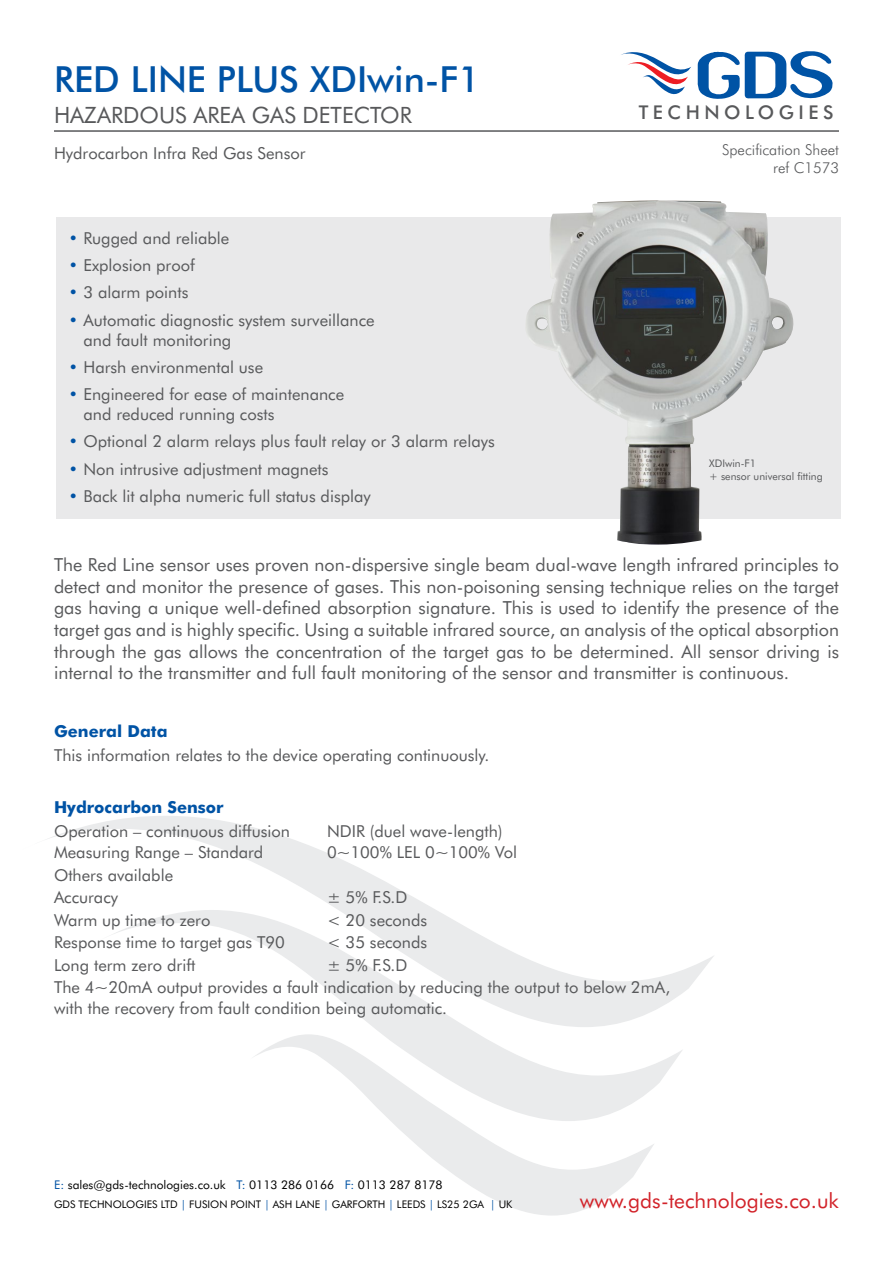
<style>
.page{position:relative;width:893px;height:1263px;background:#fff}
.page>*{position:absolute;margin:0;border:0;box-sizing:border-box;transform-origin:0 0}
.t1{font:500 36px "Futura BT";color:#0053a5}
.t2{font:22.5px "Futura BT";color:#58595b}
.t3{font:21px "Futura BT";color:#d2232a}
.t4{font:500 18.9px "Futura BT";letter-spacing:.24em;color:#58595b}
.t5{font:18px/21.6px "Futura BT";color:#58595b;text-align:justify}
.t6{font:16.5px/19.8px "Futura BT";color:#58595b}
.t7{font:700 16.5px "Futura BT";color:#0053a5}
.t8{font:300 15px/18px "Futura BT";color:#58595b;text-align:right}
.t9{font:12px "Futura BT";color:#000}
.t10{font:10.5px "Futura BT";color:#000}
.t11{font:10.5px/12.6px "Futura BT";color:#58595b}
.s1{color:#0053a5}
</style>
<div class="page">
<div style="left:56px;top:217px;width:785px;height:302px;background:#e9e9ea"></div>
<svg style="left:48px;top:816px;width:666px;height:177px"></svg>
<svg style="left:93px;top:910px;width:590px;height:176px"></svg>
<svg style="left:250px;top:1034px;width:405px;height:181px"></svg>
<svg style="left:697px;top:51px;width:136px;height:48px"></svg>
<svg style="left:621px;top:52px;width:70px;height:43px"></svg>
<hr style="left:54px;top:130px;width:785px;height:2px;background:#58595b">
<img style="left:526px;top:200px;width:268px;height:345px">
<h1 class="t1" style="left:54px;top:58px;width:428px">RED LINE PLUS XDIWIN-F1</h1>
<h2 class="t2" style="left:54px;top:101px;width:359px">HAZARDOUS AREA GAS DETECTOR</h2>
<p class="t6" style="left:54px;top:143px;width:253px">Hydrocarbon Infra Red Gas Sensor</p>
<p class="t6" style="left:68px;top:228px;width:162px"><span class="s1">•</span> Rugged and reliable</p>
<p class="t6" style="left:68px;top:255px;width:128px"><span class="s1">•</span> Explosion proof</p>
<p class="t6" style="left:68px;top:282px;width:122px"><span class="s1">•</span> 3 alarm points</p>
<p class="t6" style="left:83px;top:310px;width:293px;text-indent:-15px"><span class="s1">•</span> Automatic diagnostic system surveillance and fault monitoring</p>
<p class="t6" style="left:68px;top:357px;width:196px"><span class="s1">•</span> Harsh environmental use</p>
<p class="t6" style="left:83px;top:384px;width:262px;text-indent:-15px"><span class="s1">•</span> Engineered for ease of maintenance and reduced running costs</p>
<p class="t6" style="left:68px;top:431px;width:428px"><span class="s1">•</span> Optional 2 alarm relays plus fault relay or 3 alarm relays</p>
<p class="t6" style="left:68px;top:459px;width:262px"><span class="s1">•</span> Non intrusive adjustment magnets</p>
<p class="t6" style="left:68px;top:486px;width:304px"><span class="s1">•</span> Back lit alpha numeric full status display</p>
<p class="t4" style="left:639px;top:101px;width:196px">TECHNOLOGIES</p>
<p class="t8" style="left:722px;top:140px;width:118px">Specification Sheet ref C1573</p>
<p class="t11" style="left:709px;top:457px;width:115px">XDIwin-F1<br>+ sensor universal fitting</p>
<p class="t5" style="left:54px;top:554px;width:787px">The Red Line sensor uses proven non-dispersive single beam dual-wave length infrared principles to detect and monitor the presence of gases. This non-poisoning sensing technique relies on the target gas having a unique well-defined absorption signature. This is used to identify the presence of the target gas and is highly specific. Using a suitable infrared source, an analysis of the optical absorption through the gas allows the concentration of the target gas to be determined. All sensor driving is internal to the transmitter and full fault monitoring of the sensor and transmitter is continuous.</p>
<p class="t7" style="left:54px;top:721px;width:115px">General Data</p>
<p class="t6" style="left:54px;top:745px;width:437px">This information relates to the device operating continuously.</p>
<p class="t7" style="left:54px;top:797px;width:171px">Hydrocarbon Sensor</p>
<p class="t6" style="left:54px;top:821px;width:238px">Operation – continuous diffusion</p>
<p class="t6" style="left:327px;top:821px;width:177px">NDIR (duel wave-length)</p>
<p class="t6" style="left:54px;top:842px;width:211px">Measuring Range – Standard</p>
<p class="t6" style="left:327px;top:842px;width:192px">0~100% LEL 0~100% Vol</p>
<p class="t6" style="left:54px;top:863px;width:121px;line-height:22.5px">Others available<br>Accuracy</p>
<p class="t6" style="left:327px;top:887px;width:82px">± 5% F.S.D</p>
<p class="t6" style="left:54px;top:910px;width:158px">Warm up time to zero</p>
<p class="t6" style="left:327px;top:910px;width:102px">&lt; 20 seconds</p>
<p class="t6" style="left:54px;top:932px;width:232px">Response time to target gas T90</p>
<p class="t6" style="left:327px;top:932px;width:102px">&lt; 35 seconds</p>
<p class="t6" style="left:54px;top:955px;width:143px">Long term zero drift</p>
<p class="t6" style="left:54px;top:953px;width:618px;line-height:22.5px;text-indent:273px">± 5% F.S.D<br>The 4~20mA output provides a fault indication by reducing the output to below 2mA,</p>
<p class="t6" style="left:54px;top:998px;width:395px">with the recovery from fault condition being automatic.</p>
<p class="t9" style="left:54px;top:1177px;width:390px"><span class="s1">E:</span> sales@gds-technologies.co.uk <span class="s1">T:</span> 0113 286 0166 <span class="s1">F:</span> 0113 287 8178</p>
<p class="t10" style="left:54px;top:1198px;width:460px">GDS TECHNOLOGIES LTD <span class="s1">|</span> FUSION POINT <span class="s1">|</span> ASH LANE <span class="s1">|</span> GARFORTH <span class="s1">|</span> LEEDS <span class="s1">|</span> LS25 2GA <span class="s1">|</span> UK</p>
<p class="t3" style="left:580px;top:1188px;width:260px">www.gds-technologies.co.uk</p>
</div>
